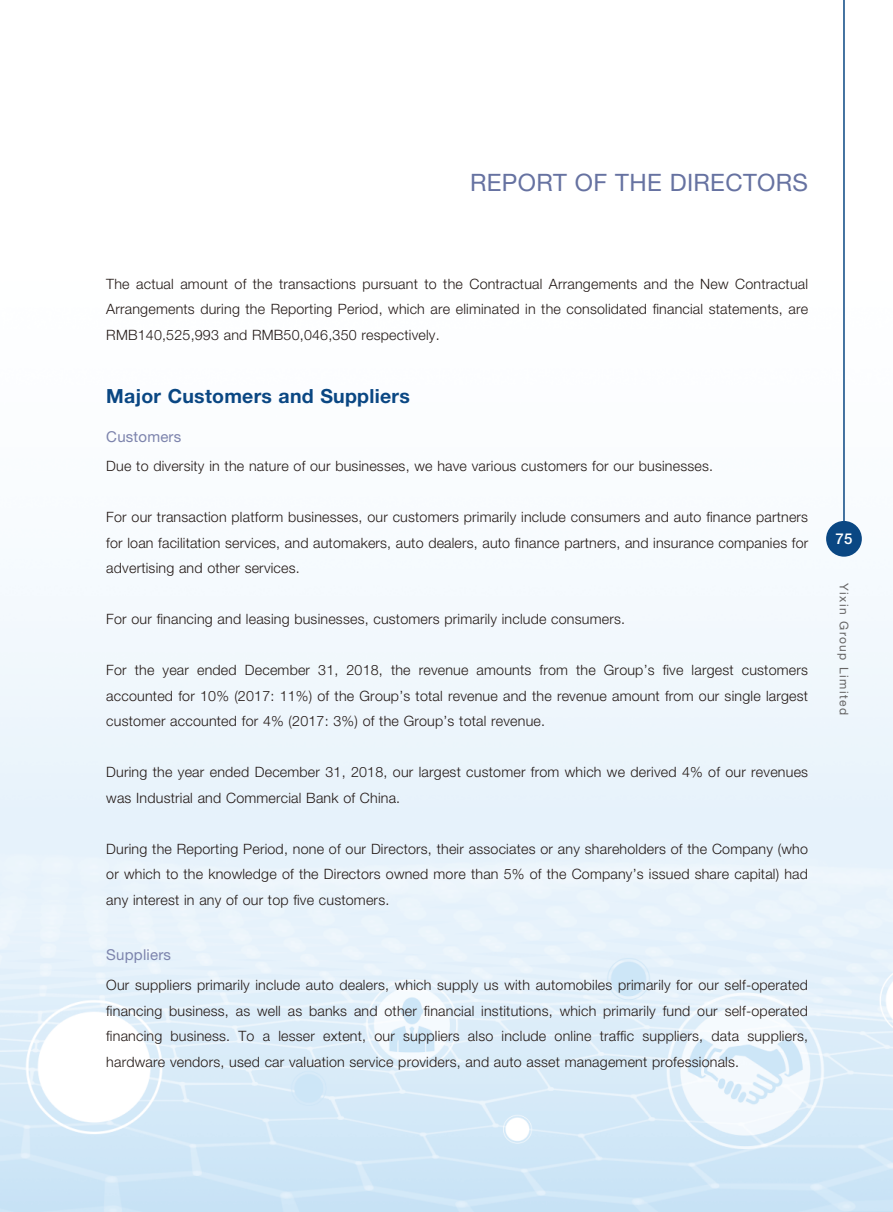
<style>
.page{position:relative;width:893px;height:1212px;background:#fff}
.page>*{position:absolute;margin:0;border:0;box-sizing:border-box;transform-origin:0 0}
.t1{font:24px "Helvetica Neue";letter-spacing:.015em;color:#6672a1}
.t2{font:700 19.5px "Helvetica Neue";letter-spacing:.015em;color:#0a4783}
.t3{font:15px "Helvetica Neue";letter-spacing:.015em;color:#7d84ad}
.t4{font:500 15px "Helvetica Neue";color:#fff}
.t5{font:300 14.25px/25.5px "Helvetica Neue";letter-spacing:.015em;color:#231916;text-align:justify}
.t6{font:12px "Helvetica Neue";letter-spacing:.115em;color:#666565}
</style>
<div class="page">
<img style="left:0;top:521px;width:893px;height:691px">
<div style="left:826px;top:521px;width:36px;height:36px;background:#0a4783;border-radius:50%"></div>
<hr style="left:843px;top:0;width:2px;height:531px;background:#0a4783">
<h1 class="t1" style="left:470px;top:168px;width:339px">REPORT OF THE DIRECTORS</h1>
<p class="t5" style="left:106px;top:270px;width:703px">The actual amount of the transactions pursuant to the Contractual Arrangements and the New Contractual Arrangements during the Reporting Period, which are eliminated in the consolidated financial statements, are RMB140,525,993 and RMB50,046,350 respectively.</p>
<h2 class="t2" style="left:106px;top:384px;width:305px">Major Customers and Suppliers</h2>
<p class="t3" style="left:106px;top:427px;width:77px">Customers</p>
<p class="t5" style="left:106px;top:453px;width:608px">Due to diversity in the nature of our businesses, we have various customers for our businesses.</p>
<p class="t5" style="left:106px;top:504px;width:703px">For our transaction platform businesses, our customers primarily include consumers and auto finance partners for loan facilitation services, and automakers, auto dealers, auto finance partners, and insurance companies for advertising and other services.</p>
<p class="t5" style="left:106px;top:606px;width:520px">For our financing and leasing businesses, customers primarily include consumers.</p>
<p class="t5" style="left:106px;top:657px;width:703px">For the year ended December 31, 2018, the revenue amounts from the Group’s five largest customers accounted for 10% (2017: 11%) of the Group’s total revenue and the revenue amount from our single largest customer accounted for 4% (2017: 3%) of the Group’s total revenue.</p>
<p class="t5" style="left:106px;top:759px;width:703px">During the year ended December 31, 2018, our largest customer from which we derived 4% of our revenues was Industrial and Commercial Bank of China.</p>
<p class="t5" style="left:106px;top:836px;width:703px">During the Reporting Period, none of our Directors, their associates or any shareholders of the Company (who or which to the knowledge of the Directors owned more than 5% of the Company’s issued share capital) had any interest in any of our top five customers.</p>
<p class="t3" style="left:106px;top:946px;width:66px">Suppliers</p>
<p class="t5" style="left:106px;top:972px;width:703px">Our suppliers primarily include auto dealers, which supply us with automobiles primarily for our self-operated financing business, as well as banks and other financial institutions, which primarily fund our self-operated financing business. To a lesser extent, our suppliers also include online traffic suppliers, data suppliers, hardware vendors, used car valuation service providers, and auto asset management professionals.</p>
<p class="t4" style="left:835px;top:529px;width:18px">75</p>
<p class="t6" style="left:851px;top:583px;width:133px;rotate:90deg">Yixin Group Limited</p>
</div>
